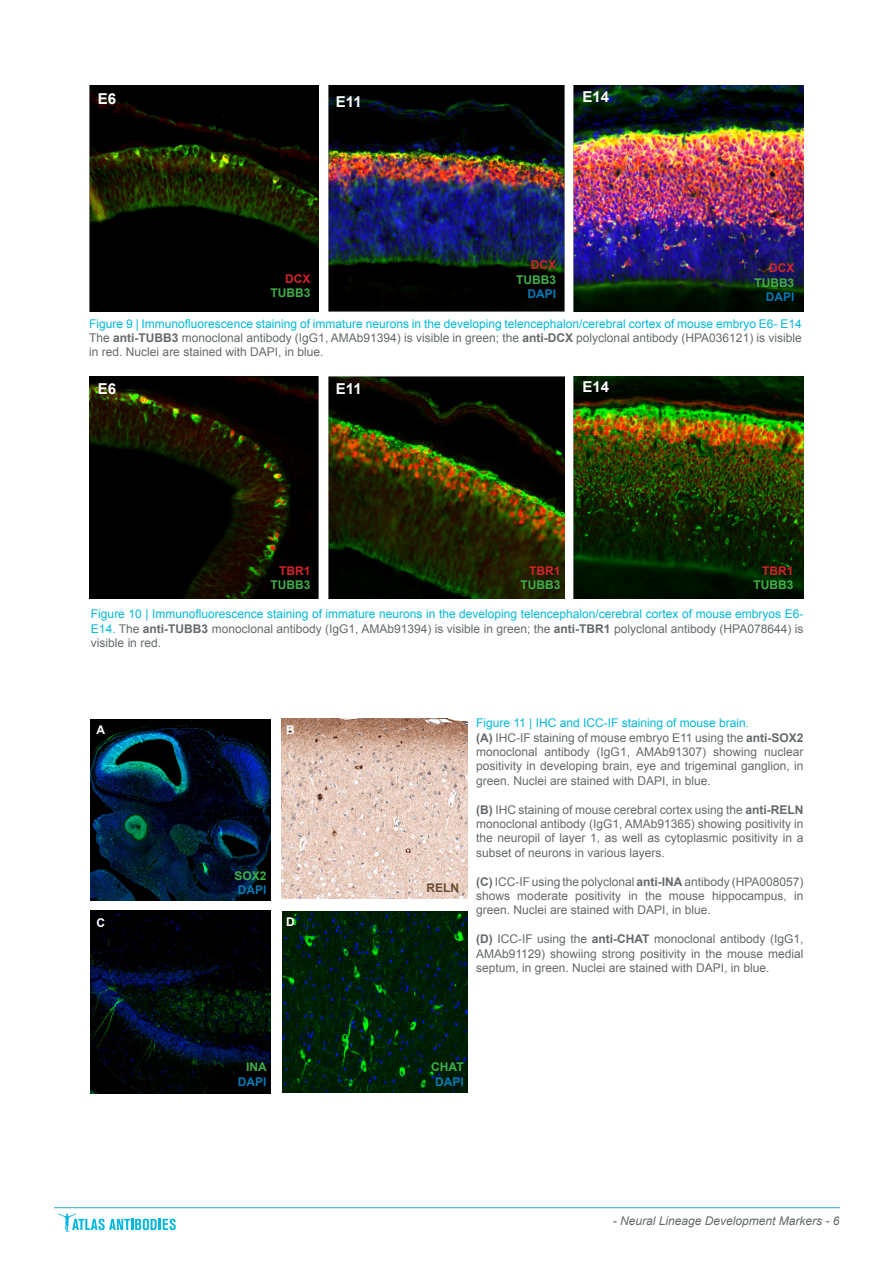
<style>
.page{position:relative;width:893px;height:1263px;background:#fff}
.page>*{position:absolute;margin:0;border:0;box-sizing:border-box;transform-origin:0 0}
.t1{font:700 15px "Arial";color:#fff}
.t2{font:12px/14.4px "Arial";color:#63696c;text-align:justify}
.t3{font:12px/14.4px "Arial";color:#00b9da;text-align:justify}
.t4{font:700 12px "Arial";color:#40ae49}
.t5{font:italic 12px "Arial";color:#63696c}
.t6{font:700 12px "Arial";color:#d1232a}
.t7{font:700 12px "Arial";color:#037ab5}
.t8{font:700 12px "Arial";color:#fff}
.t9{font:700 12px "Arial";color:#694d30}
.s1{font-weight:700}
.s2{color:#63696c}
.s3{font-weight:700;color:#63696c}
</style>
<div class="page">
<svg style="left:58px;top:1213px;width:118px;height:19px"></svg>
<img style="left:282px;top:718px;width:186px;height:181px">
<img style="left:90px;top:720px;width:181px;height:180px">
<img style="left:90px;top:911px;width:181px;height:182px">
<img style="left:282px;top:911px;width:186px;height:181px">
<img style="left:328px;top:86px;width:236px;height:225px">
<img style="left:574px;top:86px;width:229px;height:225px">
<img style="left:89px;top:86px;width:230px;height:225px">
<img style="left:328px;top:376px;width:236px;height:223px">
<img style="left:574px;top:376px;width:229px;height:223px">
<img style="left:89px;top:376px;width:230px;height:223px">
<hr style="left:54px;top:1207px;width:786px;height:1px;background:#30a9cc">
<p class="t1" style="left:98px;top:89px;width:20px">E6</p>
<p class="t1" style="left:336px;top:91px;width:27px">E11</p>
<p class="t1" style="left:582px;top:87px;width:28px">E14</p>
<p class="t6" style="left:531px;top:257px;width:27px">DCX</p>
<p class="t4" style="left:516px;top:272px;width:41px">TUBB3</p>
<p class="t7" style="left:527px;top:286px;width:30px">DAPI</p>
<p class="t6" style="left:769px;top:260px;width:27px">DCX</p>
<p class="t4" style="left:754px;top:274px;width:41px">TUBB3</p>
<p class="t7" style="left:766px;top:289px;width:30px">DAPI</p>
<p class="t3" style="left:89px;top:316px;width:714px">Figure 9 | Immunofluorescence staining of immature neurons in the developing telencephalon/cerebral cortex of mouse embryo E6- E14</p>
<p class="t2" style="left:89px;top:331px;width:714px">The <span class="s1">anti-TUBB3</span> monoclonal antibody (IgG1, AMAb91394) is visible in green; the <span class="s1">anti-DCX</span> polyclonal antibody (HPA036121) is visible in red. Nuclei are stained with DAPI, in blue.</p>
<p class="t6" style="left:285px;top:271px;width:27px">DCX</p>
<p class="t4" style="left:270px;top:285px;width:41px">TUBB3</p>
<p class="t1" style="left:98px;top:379px;width:20px">E6</p>
<p class="t1" style="left:336px;top:379px;width:27px">E11</p>
<p class="t1" style="left:582px;top:377px;width:28px">E14</p>
<p class="t6" style="left:279px;top:563px;width:33px">TBR1</p>
<p class="t4" style="left:270px;top:577px;width:41px">TUBB3</p>
<p class="t6" style="left:529px;top:563px;width:33px">TBR1</p>
<p class="t4" style="left:520px;top:577px;width:41px">TUBB3</p>
<p class="t6" style="left:762px;top:563px;width:33px">TBR1</p>
<p class="t4" style="left:753px;top:577px;width:41px">TUBB3</p>
<p class="t3" style="left:91px;top:607px;width:714px">Figure 10 | Immunofluorescence staining of immature neurons in the developing telencephalon/cerebral cortex of mouse embryos E6- E14. <span class="s2">The</span> <span class="s3">anti-TUBB3</span> <span class="s2">monoclonal antibody (IgG1, AMAb91394) is visible in green; the</span> <span class="s3">anti-TBR1</span> <span class="s2">polyclonal antibody (HPA078644) is visible in red.</span></p>
<p class="t8" style="left:97px;top:722px;width:10px">A</p>
<p class="t8" style="left:286px;top:722px;width:10px">B</p>
<p class="t4" style="left:234px;top:868px;width:34px">SOX2</p>
<p class="t7" style="left:238px;top:882px;width:30px">DAPI</p>
<p class="t8" style="left:97px;top:915px;width:10px">C</p>
<p class="t8" style="left:286px;top:914px;width:10px">D</p>
<p class="t4" style="left:246px;top:1059px;width:22px">INA</p>
<p class="t7" style="left:238px;top:1073px;width:30px">DAPI</p>
<p class="t9" style="left:426px;top:880px;width:34px">RELN</p>
<p class="t3" style="left:476px;top:716px;width:275px">Figure 11 | IHC and ICC-IF staining of mouse brain.</p>
<p class="t2" style="left:476px;top:730px;width:329px"><span class="s1">(A)</span> IHC-IF staining of mouse embryo E11 using the <span class="s1">anti-SOX2 </span>monoclonal antibody (IgG1, AMAb91307) showing nuclear positivity in developing brain, eye and trigeminal ganglion, in green. Nuclei are stained with DAPI, in blue.</p>
<p class="t2" style="left:476px;top:802px;width:329px"><span class="s1">(B)</span> IHC staining of mouse cerebral cortex using the <span class="s1">anti-RELN </span>monoclonal antibody (IgG1, AMAb91365) showing positivity in the neuropil of layer 1, as well as cytoplasmic positivity in a subset of neurons in various layers.</p>
<p class="t2" style="left:476px;top:874px;width:329px"><span class="s1">(C)</span> ICC-IF using the polyclonal <span class="s1">anti-INA</span> antibody (HPA008057) shows moderate positivity in the mouse hippocampus, in green. Nuclei are stained with DAPI, in blue.</p>
<p class="t2" style="left:476px;top:932px;width:329px"><span class="s1">(D)</span> ICC-IF using the <span class="s1">anti-CHAT</span> monoclonal antibody (IgG1, AMAb91129) showiing strong positivity in the mouse medial septum, in green. Nuclei are stained with DAPI, in blue.</p>
<p class="t4" style="left:431px;top:1059px;width:34px">CHAT</p>
<p class="t7" style="left:435px;top:1073px;width:30px">DAPI</p>
<p class="t5" style="left:613px;top:1213px;width:228px">- Neural Lineage Development Markers - 6</p>
</div>
